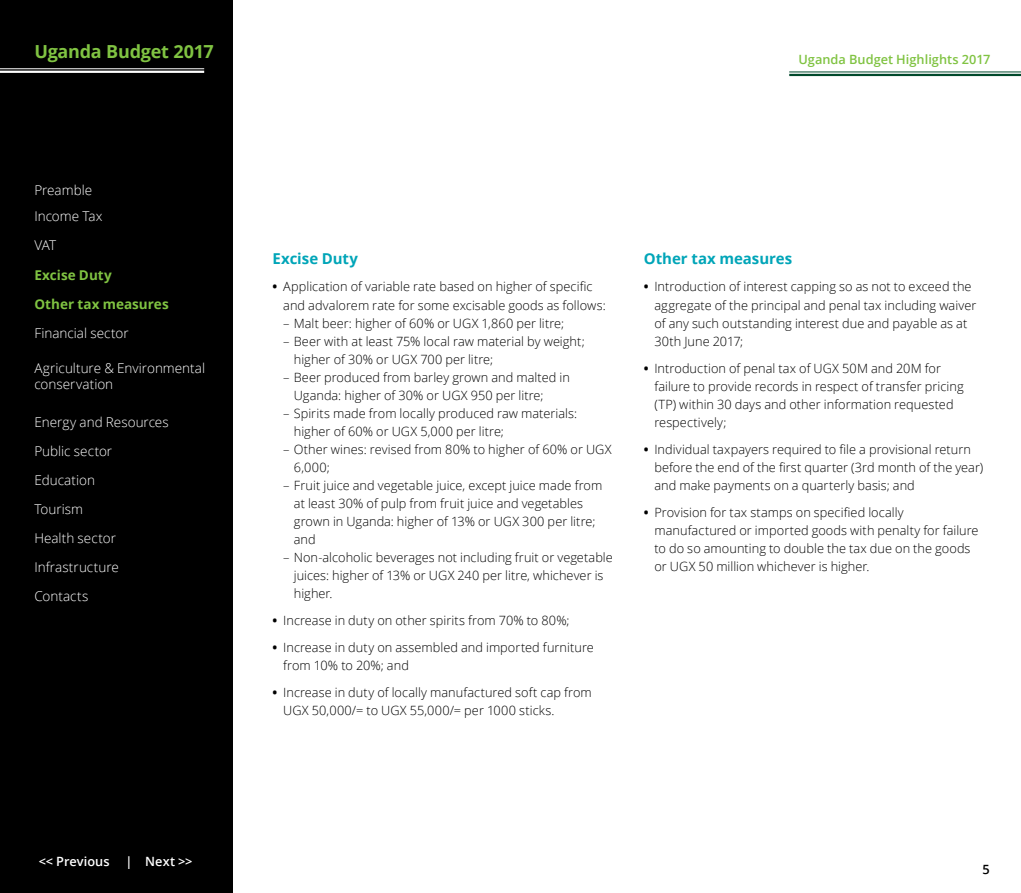
<style>
.page{position:relative;width:1021px;height:893px;background:#fff}
.page>*{position:absolute;margin:0;border:0;box-sizing:border-box;transform-origin:0 0}
.t1{font:700 18px "Open Sans";letter-spacing:-.01em;color:#80c342}
.t2{font:700 15px "Open Sans";color:#00a5b8}
.t3{font:300 13.5px/29.1px "Open Sans";color:#fff}
.t4{font:700 13.5px/29.1px "Open Sans";color:#80c342}
.t5{font:300 12.75px/18px "Open Sans";letter-spacing:.005em;color:#000}
.t6{font:600 12.75px "Open Sans";color:#80c342}
.t7{font:600 12.75px "Open Sans";letter-spacing:.005em;color:#fff}
.t8{font:600 12.75px "Open Sans";color:#000}
.s1{font-weight:700}
</style>
<div class="page">
<div style="left:0;top:0;width:232px;height:893px;background:#000"></div>
<hr style="left:789px;top:72px;width:231px;height:1px;background:#00492c">
<hr style="left:789px;top:74px;width:231px;height:2px;background:#00492c">
<hr style="left:0;top:68px;width:204px;height:1px;background:#fff">
<hr style="left:0;top:71px;width:204px;height:2px;background:#fff">
<h1 class="t1" style="left:34px;top:38px;width:181px">Uganda Budget 2017</h1>
<p class="t6" style="left:798px;top:50px;width:193px">Uganda Budget Highlights 2017</p>
<p class="t3" style="left:34px;top:176px;width:70px;line-height:26.7px">Preamble<br>Income Tax</p>
<p class="t3" style="left:34px;top:231px;width:23px">VAT</p>
<p class="t4" style="left:34px;top:260px;width:136px">Excise Duty<br>Other tax measures</p>
<p class="t3" style="left:34px;top:318px;width:96px">Financial sector</p>
<p class="t3" style="left:34px;top:359px;width:172px;line-height:16.5px">Agriculture &amp; Environmental conservation</p>
<p class="t3" style="left:34px;top:407px;width:136px">Energy and Resources<br>Public sector<br>Education<br>Tourism<br>Health sector<br>Infrastructure<br>Contacts</p>
<p class="t2" style="left:272px;top:248px;width:87px">Excise Duty</p>
<p class="t5" style="left:283px;top:278px;width:324px;text-indent:-11px"><span class="s1">•</span> Application of variable rate based on higher of specific and advalorem rate for some excisable goods as follows:</p>
<p class="t5" style="left:283px;top:314px;width:282px">– Malt beer: higher of 60% or UGX 1,860 per litre;</p>
<p class="t5" style="left:294px;top:332px;width:292px;text-indent:-11px">– Beer with at least 75% local raw material by weight; higher of 30% or UGX 700 per litre;</p>
<p class="t5" style="left:294px;top:368px;width:277px;text-indent:-11px">– Beer produced from barley grown and malted in<br>Uganda: higher of 30% or UGX 950 per litre;</p>
<p class="t5" style="left:294px;top:404px;width:285px;text-indent:-11px">– Spirits made from locally produced raw materials: higher of 60% or UGX 5,000 per litre;</p>
<p class="t5" style="left:294px;top:440px;width:319px;text-indent:-11px">– Other wines: revised from 80% to higher of 60% or UGX<br>6,000;</p>
<p class="t5" style="left:294px;top:476px;width:310px;text-indent:-11px">– Fruit juice and vegetable juice, except juice made from at least 30% of pulp from fruit juice and vegetables grown in Uganda: higher of 13% or UGX 300 per litre; and</p>
<p class="t5" style="left:294px;top:548px;width:320px;text-indent:-11px">– Non-alcoholic beverages not including fruit or vegetable juices: higher of 13% or UGX 240 per litre, whichever is higher.</p>
<p class="t5" style="left:272px;top:611px;width:298px"><span class="s1">•</span> Increase in duty on other spirits from 70% to 80%;</p>
<p class="t5" style="left:283px;top:638px;width:312px;text-indent:-11px"><span class="s1">•</span> Increase in duty on assembled and imported furniture from 10% to 20%; and</p>
<p class="t5" style="left:283px;top:683px;width:310px;text-indent:-11px"><span class="s1">•</span> Increase in duty of locally manufactured soft cap from<br>UGX 50,000/= to UGX 55,000/= per 1000 sticks.</p>
<p class="t2" style="left:643px;top:248px;width:150px">Other tax measures</p>
<p class="t5" style="left:654px;top:278px;width:323px;text-indent:-11px"><span class="s1">•</span> Introduction of interest capping so as not to exceed the aggregate of the principal and penal tax including waiver of any such outstanding interest due and payable as at 30th June 2017;</p>
<p class="t5" style="left:654px;top:359px;width:311px;text-indent:-11px"><span class="s1">•</span> Introduction of penal tax of UGX 50M and 20M for failure to provide records in respect of transfer pricing (TP) within 30 days and other information requested respectively;</p>
<p class="t5" style="left:654px;top:440px;width:330px;text-indent:-11px"><span class="s1">•</span> Individual taxpayers required to file a provisional return before the end of the first quarter (3rd month of the year) and make payments on a quarterly basis; and</p>
<p class="t5" style="left:654px;top:503px;width:325px;text-indent:-11px"><span class="s1">•</span> Provision for tax stamps on specified locally manufactured or imported goods with penalty for failure to do so amounting to double the tax due on the goods or UGX 50 million whichever is higher.</p>
<p class="t7" style="left:39px;top:853px;width:155px">&lt;&lt; Previous | Next &gt;&gt;</p>
<p class="t8" style="left:982px;top:860px;width:9px">5</p>
</div>
